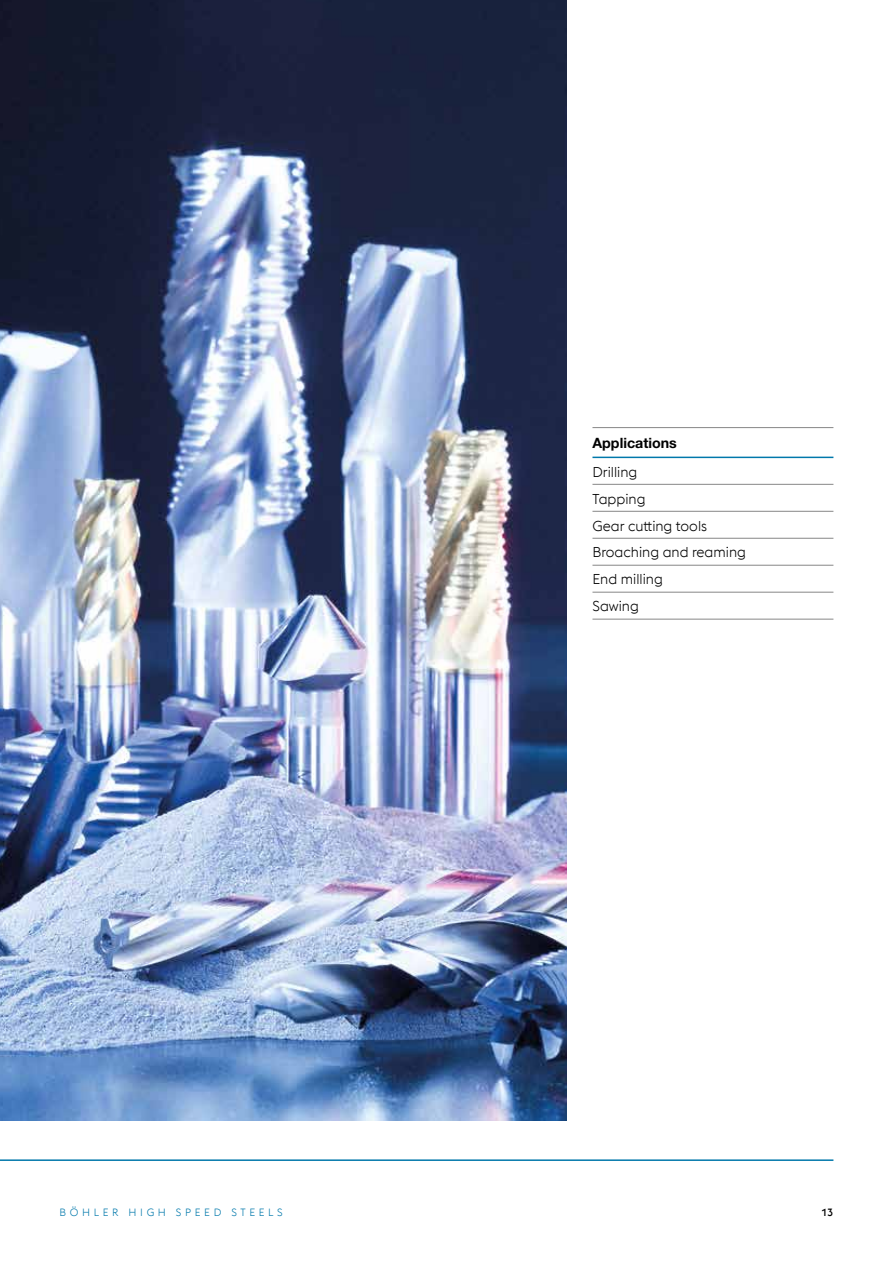
<style>
.page{position:relative;width:893px;height:1263px;background:#fff}
.page>*{position:absolute;margin:0;border:0;box-sizing:border-box;transform-origin:0 0}
.t1{font:300 14.25px/27px "voestalpine";color:#000}
.t2{font:700 14.25px "Helvetica Neue LT Std";color:#000}
.t3{font:300 10.5px "voestalpine";letter-spacing:.35em;color:#0078ab}
.t4{font:500 10.5px "voestalpine";color:#000}
</style>
<div class="page">
<hr style="left:0;top:1159px;width:833px;height:2px;background:#0078ab">
<img style="left:0;top:0;width:567px;height:1120px">
<hr style="left:592px;top:484px;width:241px;height:1px;background:#878787">
<hr style="left:592px;top:511px;width:241px;height:1px;background:#878787">
<hr style="left:592px;top:538px;width:241px;height:1px;background:#878787">
<hr style="left:592px;top:565px;width:241px;height:1px;background:#878787">
<hr style="left:592px;top:592px;width:241px;height:1px;background:#878787">
<hr style="left:592px;top:619px;width:241px;height:1px;background:#878787">
<hr style="left:592px;top:427px;width:241px;height:1px;background:#878787">
<hr style="left:592px;top:457px;width:241px;height:1px;background:#0078ab">
<p class="t2" style="left:592px;top:434px;width:86px">Applications</p>
<p class="t1" style="left:592px;top:458px;width:155px">Drilling<br>Tapping<br>Gear cutting tools<br>Broaching and reaming<br>End milling<br>Sawing</p>
<p class="t3" style="left:60px;top:1206px;width:225px">BÖHLER HIGH SPEED STEELS</p>
<p class="t4" style="left:821px;top:1205px;width:14px">13</p>
</div>
